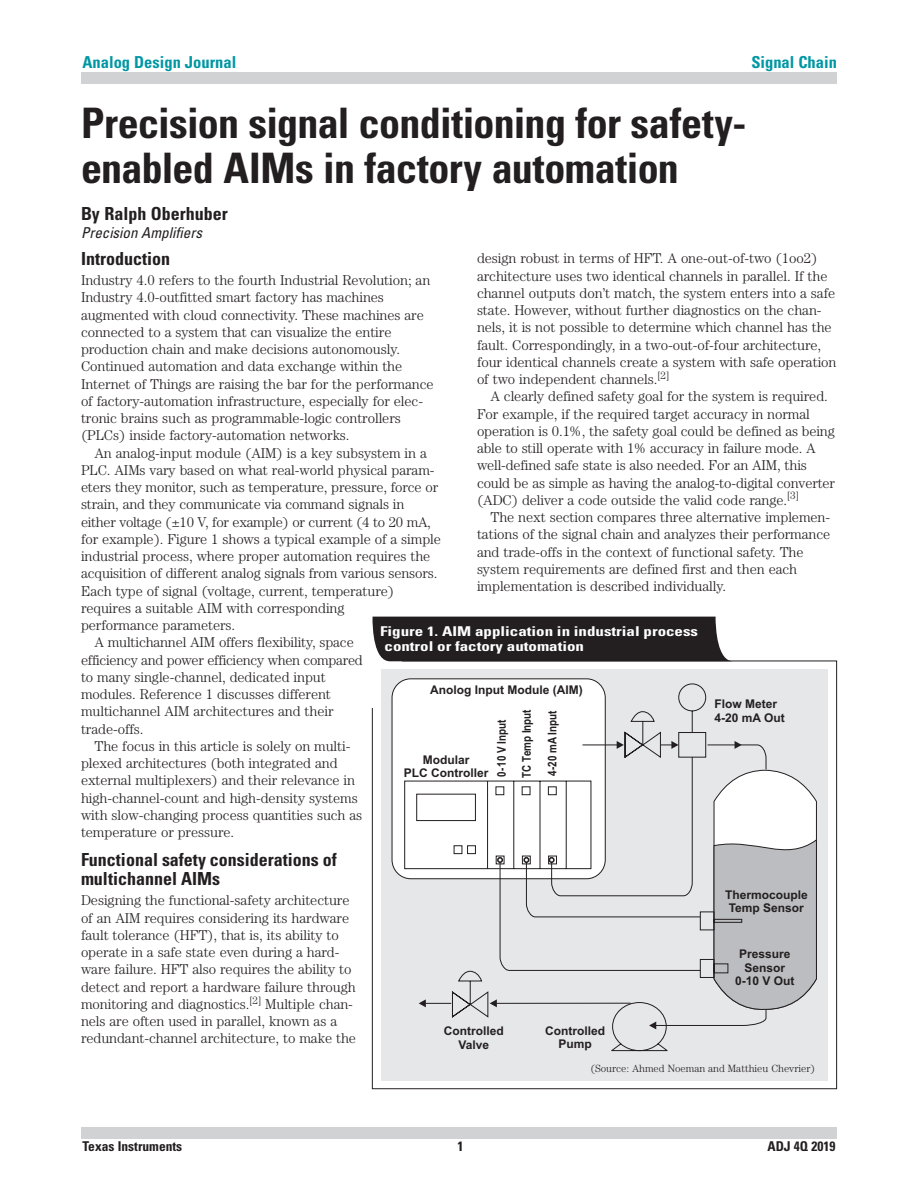
<style>
.page{position:relative;width:918px;height:1188px;background:#fff}
.page>*{position:absolute;margin:0;border:0;box-sizing:border-box;transform-origin:0 0}
.t1{font:700 condensed 42px/45px "Univers";letter-spacing:-.015em;color:#231f20}
.t2{font:700 condensed 18px/19.5px "Univers";color:#231f20}
.t3{font:700 condensed 16.5px "Univers";color:#0097a4}
.t4{font:italic condensed 15px "Univers";color:#231f20}
.t5{font:300 14.25px/17.2px "Century";letter-spacing:-.005em;color:#231f20}
.t6{font:700 condensed 13.5px/15px "Univers";color:#fff;scale:1.26 1}
.t7{font:700 condensed 13.5px "Univers";color:#231f20}
.t8{font:700 12px/13.4px "Arial";color:#231f20;text-align:center}
.t9{font:700 12px/24.8px "Arial Narrow";color:#231f20}
.t10{font:300 10.5px "Century";color:#231f20}
</style>
<div class="page">
<div style="left:81px;top:1127px;width:756px;height:11px;background:#d1d2d4"></div>
<div style="left:81px;top:73px;width:756px;height:11px;background:#d1d2d4"></div>
<div style="left:372px;top:617px;width:361px;height:44px;background:#231f20"></div>
<div style="left:381px;top:669px;width:446px;height:411px;background:#e6e7e9"></div>
<div style="left:392px;top:679px;width:213px;height:200px;background:#fff;border-radius:19px"></div>
<svg style="left:404px;top:683px;width:413px;height:369px"></svg>
<p class="t3" style="left:82px;top:52px;width:155px">Analog Design Journal</p>
<p class="t3" style="left:751px;top:52px;width:87px">Signal Chain</p>
<h1 class="t1" style="left:81px;top:101px;width:667px">Precision signal conditioning for safety&shy;enabled AIMs in factory automation</h1>
<p class="t2" style="left:81px;top:204px;width:148px">By Ralph Oberhuber</p>
<p class="t4" style="left:81px;top:223px;width:123px">Precision Amplifiers</p>
<p class="t2" style="left:81px;top:249px;width:91px">Introduction</p>
<p class="t5" style="left:81px;top:272px;width:354px">Industry 4.0 refers to the fourth Industrial Revolution; an Industry 4.0-outfitted smart factory has machines augmented with cloud connectivity. These machines are connected to a system that can visualize the entire production chain and make decisions autonomously.<br>Continued automation and data exchange within the Internet of Things are raising the bar for the performance of factory-automation infrastructure, especially for elec&shy;tronic brains such as programmable-logic controllers (PLCs) inside factory-automation networks.</p>
<p class="t5" style="left:94px;top:444px;width:334px">An analog-input module (AIM) is a key subsystem in a</p>
<p class="t5" style="left:81px;top:461px;width:355px">PLC. AIMs vary based on what real-world physical param-</p>
<p class="t5" style="left:81px;top:479px;width:359px">eters they monitor, such as temperature, pressure, force or</p>
<p class="t5" style="left:81px;top:496px;width:325px">strain, and they communicate via command signals in</p>
<p class="t5" style="left:81px;top:513px;width:351px">either voltage (±10 V, for example) or current (4 to 20 mA,</p>
<p class="t5" style="left:81px;top:530px;width:361px">for example). Figure 1 shows a typical example of a simple</p>
<p class="t5" style="left:81px;top:548px;width:351px">industrial process, where proper automation requires the</p>
<p class="t5" style="left:81px;top:565px;width:358px">acquisition of different analog signals from various sensors.</p>
<p class="t5" style="left:81px;top:582px;width:315px">Each type of signal (voltage, current, temperature)</p>
<p class="t5" style="left:81px;top:599px;width:265px">requires a suitable AIM with corresponding</p>
<p class="t5" style="left:81px;top:617px;width:156px">performance parameters.</p>
<p class="t5" style="left:94px;top:634px;width:261px">A multichannel AIM offers flexibility, space</p>
<p class="t5" style="left:81px;top:651px;width:283px">efficiency and power efficiency when compared</p>
<p class="t5" style="left:81px;top:668px;width:246px">to many single-channel, dedicated input</p>
<p class="t5" style="left:81px;top:686px;width:251px">modules. Reference 1 discusses different</p>
<p class="t5" style="left:81px;top:703px;width:254px">multichannel AIM architectures and their</p>
<p class="t5" style="left:81px;top:720px;width:64px">trade-offs.</p>
<p class="t5" style="left:94px;top:737px;width:258px">The focus in this article is solely on multi-</p>
<p class="t5" style="left:81px;top:755px;width:258px">plexed architectures (both integrated and</p>
<p class="t5" style="left:81px;top:772px;width:276px">external multiplexers) and their relevance in</p>
<p class="t5" style="left:81px;top:789px;width:278px">high-channel-count and high-density systems</p>
<p class="t5" style="left:81px;top:806px;width:283px">with slow-changing process quantities such as</p>
<p class="t5" style="left:81px;top:824px;width:155px">temperature or pressure.</p>
<p class="t2" style="left:81px;top:850px;width:257px">Functional safety considerations of multichannel AIMs</p>
<p class="t5" style="left:81px;top:892px;width:277px">Designing the functional-safety architecture of an AIM requires considering its hardware fault tolerance (HFT), that is, its ability to operate in a safe state even during a hard&shy;ware failure. HFT also requires the ability to detect and report a hardware failure through monitoring and diagnostics.<sup>[2]</sup> Multiple chan&shy;nels are often used in parallel, known as a redundant-channel architecture, to make the</p>
<p class="t5" style="left:477px;top:250px;width:361px">design robust in terms of HFT. A one-out-of-two (1oo2) architecture uses two identical channels in parallel. If the channel outputs don’t match, the system enters into a safe state. However, without further diagnostics on the chan&shy;nels, it is not possible to determine which channel has the fault. Correspondingly, in a two-out-of-four architecture, four identical channels create a system with safe operation of two independent channels.<sup>[2]</sup></p>
<p class="t5" style="left:477px;top:388px;width:360px;text-indent:14px">A clearly defined safety goal for the system is required.<br>For example, if the required target accuracy in normal operation is 0.1%, the safety goal could be defined as being able to still operate with 1% accuracy in failure mode. A well-defined safe state is also needed. For an AIM, this could be as simple as having the analog-to-digital converter (ADC) deliver a code outside the valid code range.<sup>[3]</sup></p>
<p class="t5" style="left:477px;top:508px;width:355px;text-indent:14px">The next section compares three alternative implemen&shy;tations of the signal chain and analyzes their performance and trade-offs in the context of functional safety. The system requirements are defined first and then each implementation is described individually.</p>
<p class="t6" style="left:385px;top:624px;width:250px;text-indent:-4px">Figure 1. AIM application in industrial process control or factory automation</p>
<p class="t8" style="left:430px;top:684px;width:154px">Anolog Input Module (AIM)</p>
<p class="t9" style="left:490px;top:778px;width:70px;rotate:-90deg">0-10 V Input<br>TC Temp Input</p>
<p class="t9" style="left:541px;top:776px;width:67px;rotate:-90deg">4-20 mA Input</p>
<p class="t8" style="left:715px;top:699px;width:72px;text-align:left">Flow Meter<br>4-20 mA Out</p>
<p class="t8" style="left:404px;top:754px;width:86px">Modular<br>PLC Controller</p>
<p class="t8" style="left:725px;top:889px;width:84px">Thermocouple<br>Temp Sensor</p>
<p class="t8" style="left:735px;top:948px;width:61px">Pressure<br>Sensor<br>0-10 V Out</p>
<p class="t8" style="left:545px;top:1025px;width:61px">Controlled<br>Pump</p>
<p class="t8" style="left:444px;top:1025px;width:61px">Controlled<br>Valve</p>
<p class="t10" style="left:590px;top:1063px;width:226px">(Source: Ahmed Noeman and Matthieu Chevrier)</p>
<p class="t7" style="left:82px;top:1138px;width:101px">Texas Instruments</p>
<p class="t7" style="left:458px;top:1138px;width:7px">1</p>
<p class="t7" style="left:767px;top:1138px;width:70px">ADJ 4Q 2019</p>
</div>
